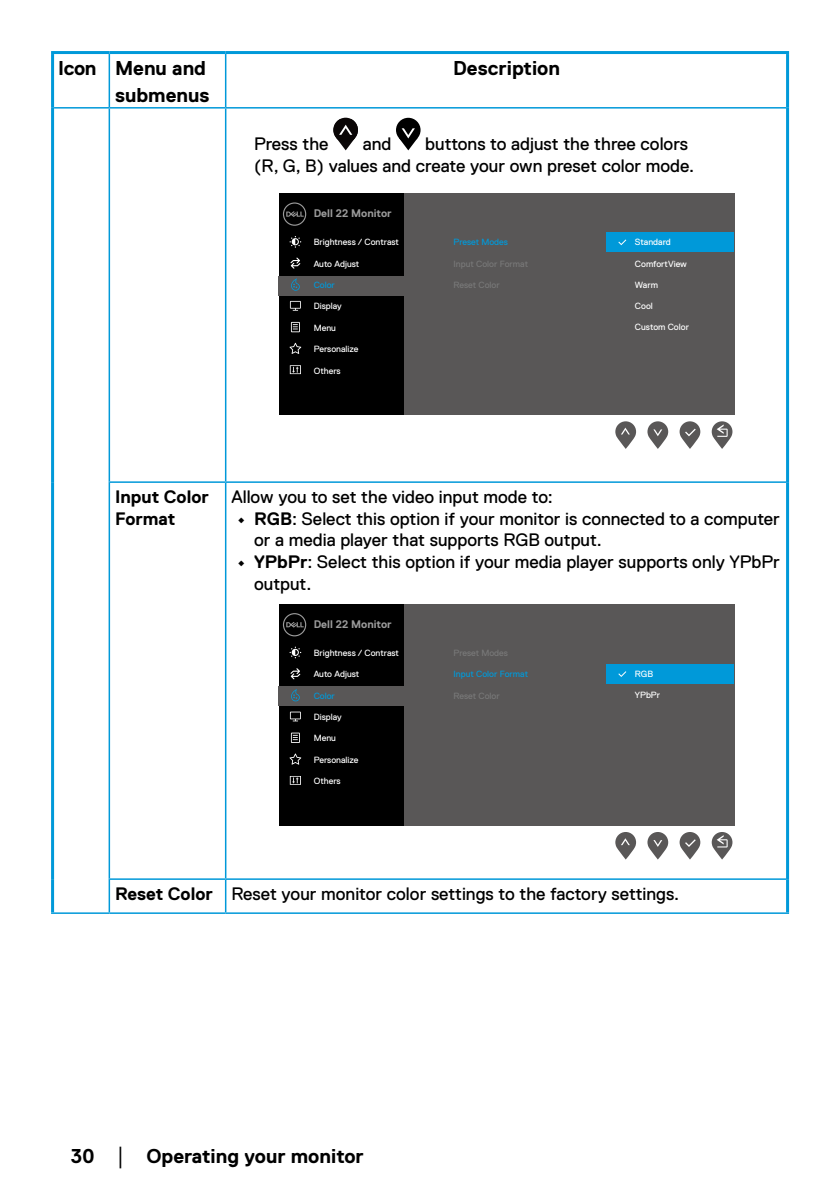
<style>
.page{position:relative;width:840px;height:1191px;background:#fff}
.page>*{position:absolute;margin:0;border:0;box-sizing:border-box;transform-origin:0 0}
.Callout_Head_10_12{font:700 20px "Dell Replica";color:#000}
.Paragraph_9_10_8{font:18px/21.6px "Dell Replica";color:#000}
.Callout_Head_9_10_8{font:700 18px/21.6px "Dell Replica";color:#000}
.t1{font:700 11px "Dell Replica";color:#9b9b9b}
.t2{font:9px "Dell Replica";color:#fff}
.t3{font:9px "Dell Replica";color:#787878}
.t4{font:9px "Dell Replica";color:#0099d9}
.s1{font-weight:700}
.s2{font-family:"Times New Roman";font-weight:400;font-size:18px}
</style>
<div class="page">
<hr style="left:109px;top:912px;width:116px;height:2px;background:#0099d9">
<hr style="left:225px;top:912px;width:563px;height:2px;background:#0099d9">
<hr style="left:54px;top:107px;width:55px;height:2px;background:#0099d9">
<hr style="left:109px;top:107px;width:116px;height:2px;background:#0099d9">
<hr style="left:225px;top:107px;width:560px;height:2px;background:#0099d9">
<hr style="left:108px;top:481px;width:117px;height:2px;background:#0099d9">
<hr style="left:225px;top:481px;width:560px;height:2px;background:#0099d9">
<hr style="left:51px;top:912px;width:58px;height:2px;background:#0099d9">
<hr style="left:108px;top:878px;width:117px;height:2px;background:#0099d9">
<hr style="left:225px;top:878px;width:560px;height:2px;background:#0099d9">
<hr style="left:51px;top:108px;width:3px;height:374px;background:#0099d9">
<hr style="left:785px;top:108px;width:3px;height:374px;background:#0099d9">
<hr style="left:51px;top:482px;width:3px;height:397px;background:#0099d9">
<hr style="left:51px;top:879px;width:3px;height:33px;background:#0099d9">
<hr style="left:51px;top:51px;width:58px;height:3px;background:#0099d9">
<hr style="left:109px;top:51px;width:116px;height:3px;background:#0099d9">
<hr style="left:225px;top:51px;width:563px;height:3px;background:#0099d9">
<hr style="left:785px;top:482px;width:3px;height:397px;background:#0099d9">
<hr style="left:785px;top:879px;width:3px;height:33px;background:#0099d9">
<hr style="left:51px;top:54px;width:3px;height:54px;background:#0099d9">
<hr style="left:785px;top:54px;width:3px;height:54px;background:#0099d9">
<hr style="left:108px;top:109px;width:2px;height:372px;background:#0099d9">
<hr style="left:108px;top:483px;width:2px;height:395px;background:#0099d9">
<hr style="left:108px;top:880px;width:2px;height:32px;background:#0099d9">
<hr style="left:108px;top:54px;width:2px;height:53px;background:#0099d9">
<hr style="left:225px;top:109px;width:1px;height:372px;background:#0099d9">
<hr style="left:225px;top:483px;width:1px;height:395px;background:#0099d9">
<hr style="left:225px;top:880px;width:1px;height:32px;background:#0099d9">
<hr style="left:225px;top:54px;width:1px;height:53px;background:#0099d9">
<div style="left:333px;top:118px;width:25px;height:24px;background:#0a0606;border-radius:50%"></div>
<svg style="left:333px;top:120px;width:25px;height:30px"></svg>
<div style="left:396px;top:118px;width:24px;height:24px;background:#000;border-radius:50%"></div>
<svg style="left:398px;top:128px;width:19px;height:22px"></svg>
<div style="left:278px;top:194px;width:456px;height:221px;background:#595757"></div>
<div style="left:278px;top:194px;width:125px;height:221px;background:#000"></div>
<div style="left:278px;top:276px;width:125px;height:19px;background:#595757"></div>
<svg style="left:283px;top:202px;width:23px;height:24px"></svg>
<svg style="left:289px;top:236px;width:12px;height:12px"></svg>
<svg style="left:290px;top:257px;width:10px;height:12px"></svg>
<svg style="left:291px;top:278px;width:8px;height:13px"></svg>
<svg style="left:290px;top:301px;width:11px;height:10px"></svg>
<svg style="left:291px;top:322px;width:9px;height:10px"></svg>
<svg style="left:289px;top:343px;width:12px;height:11px"></svg>
<svg style="left:290px;top:365px;width:11px;height:9px"></svg>
<div style="left:606px;top:232px;width:127px;height:20px;background:#0099d9"></div>
<svg style="left:618px;top:239px;width:8px;height:6px"></svg>
<svg style="left:711px;top:421px;width:21px;height:28px"></svg>
<svg style="left:647px;top:421px;width:20px;height:28px"></svg>
<svg style="left:615px;top:421px;width:20px;height:28px"></svg>
<svg style="left:679px;top:421px;width:21px;height:28px"></svg>
<div style="left:278px;top:604px;width:456px;height:221px;background:#595757"></div>
<div style="left:278px;top:604px;width:125px;height:221px;background:#000"></div>
<div style="left:278px;top:686px;width:125px;height:20px;background:#595757"></div>
<svg style="left:283px;top:613px;width:23px;height:23px"></svg>
<svg style="left:289px;top:646px;width:12px;height:12px"></svg>
<svg style="left:290px;top:668px;width:10px;height:11px"></svg>
<svg style="left:291px;top:689px;width:8px;height:12px"></svg>
<svg style="left:290px;top:711px;width:11px;height:10px"></svg>
<svg style="left:291px;top:732px;width:9px;height:11px"></svg>
<svg style="left:289px;top:753px;width:12px;height:11px"></svg>
<svg style="left:290px;top:776px;width:11px;height:8px"></svg>
<div style="left:606px;top:664px;width:127px;height:19px;background:#0099d9"></div>
<svg style="left:618px;top:671px;width:8px;height:6px"></svg>
<svg style="left:711px;top:832px;width:21px;height:27px"></svg>
<svg style="left:647px;top:832px;width:20px;height:27px"></svg>
<svg style="left:615px;top:832px;width:20px;height:27px"></svg>
<svg style="left:679px;top:832px;width:21px;height:27px"></svg>
<p class="Callout_Head_10_12" style="left:58px;top:57px;width:40px">Icon</p>
<p class="Callout_Head_10_12" style="left:115px;top:57px;width:92px">Menu and</p>
<p class="Callout_Head_10_12" style="left:115px;top:84px;width:96px">submenus</p>
<p class="Callout_Head_10_12" style="left:453px;top:57px;width:108px">Description</p>
<p class="Paragraph_9_10_8" style="left:254px;top:133px;width:76px">Press the</p>
<p class="Paragraph_9_10_8" style="left:362px;top:133px;width:30px">and</p>
<p class="Paragraph_9_10_8" style="left:425px;top:133px;width:264px">buttons to adjust the three colors</p>
<p class="Paragraph_9_10_8" style="left:254px;top:155px;width:441px">(R, G, B) values and create your own preset color mode.</p>
<p class="t1" style="left:313px;top:207px;width:79px">Dell 22 Monitor</p>
<p class="t2" style="left:313px;top:237px;width:87px">Brightness / Contrast</p>
<p class="t2" style="left:313px;top:258px;width:47px">Auto Adjust</p>
<p class="t4" style="left:313px;top:280px;width:23px">Color</p>
<p class="t2" style="left:313px;top:301px;width:29px">Display</p>
<p class="t2" style="left:313px;top:322px;width:24px">Menu</p>
<p class="t2" style="left:313px;top:344px;width:46px">Personalize</p>
<p class="t2" style="left:313px;top:365px;width:29px">Others</p>
<p class="t2" style="left:634px;top:237px;width:37px">Standard</p>
<p class="t2" style="left:634px;top:279px;width:25px">Warm</p>
<p class="t2" style="left:634px;top:301px;width:19px">Cool</p>
<p class="t4" style="left:453px;top:237px;width:56px">Preset Modes</p>
<p class="t3" style="left:453px;top:259px;width:76px">Input Color Format</p>
<p class="t3" style="left:453px;top:280px;width:48px">Reset Color</p>
<p class="t2" style="left:634px;top:259px;width:54px">ComfortView</p>
<p class="t2" style="left:634px;top:322px;width:55px">Custom Color</p>
<p class="Callout_Head_9_10_8" style="left:115px;top:486px;width:95px">Input Color<br>Format</p>
<p class="Paragraph_9_10_8" style="left:231px;top:486px;width:323px">Allow you to set the video input mode to:</p>
<p class="Paragraph_9_10_8" style="left:254px;top:508px;width:527px;text-indent:-17px"><span class="s1">• RGB</span>: Select this option if your monitor is connected to a computer or a media player that supports RGB output.</p>
<p class="Paragraph_9_10_8" style="left:254px;top:551px;width:527px;text-indent:-17px"><span class="s1">• YPbPr</span>: Select this option if your media player supports only YPbPr output.</p>
<p class="t1" style="left:313px;top:617px;width:79px">Dell 22 Monitor</p>
<p class="t2" style="left:313px;top:648px;width:87px">Brightness / Contrast</p>
<p class="t2" style="left:313px;top:669px;width:47px">Auto Adjust</p>
<p class="t4" style="left:313px;top:690px;width:23px">Color</p>
<p class="t2" style="left:313px;top:712px;width:29px">Display</p>
<p class="t2" style="left:313px;top:733px;width:24px">Menu</p>
<p class="t2" style="left:313px;top:754px;width:46px">Personalize</p>
<p class="t2" style="left:313px;top:776px;width:29px">Others</p>
<p class="t3" style="left:453px;top:648px;width:56px">Preset Modes</p>
<p class="t4" style="left:453px;top:669px;width:76px">Input Color Format</p>
<p class="t3" style="left:453px;top:690px;width:48px">Reset Color</p>
<p class="t2" style="left:634px;top:690px;width:27px">YPbPr</p>
<p class="t2" style="left:634px;top:669px;width:20px">RGB</p>
<p class="Callout_Head_9_10_8" style="left:115px;top:883px;width:99px">Reset Color</p>
<p class="Paragraph_9_10_8" style="left:231px;top:883px;width:449px">Reset your monitor color settings to the factory settings.</p>
<p class="Callout_Head_10_12" style="left:71px;top:1144px;width:294px">30 <span class="s2">│</span> Operating your monitor</p>
</div>
